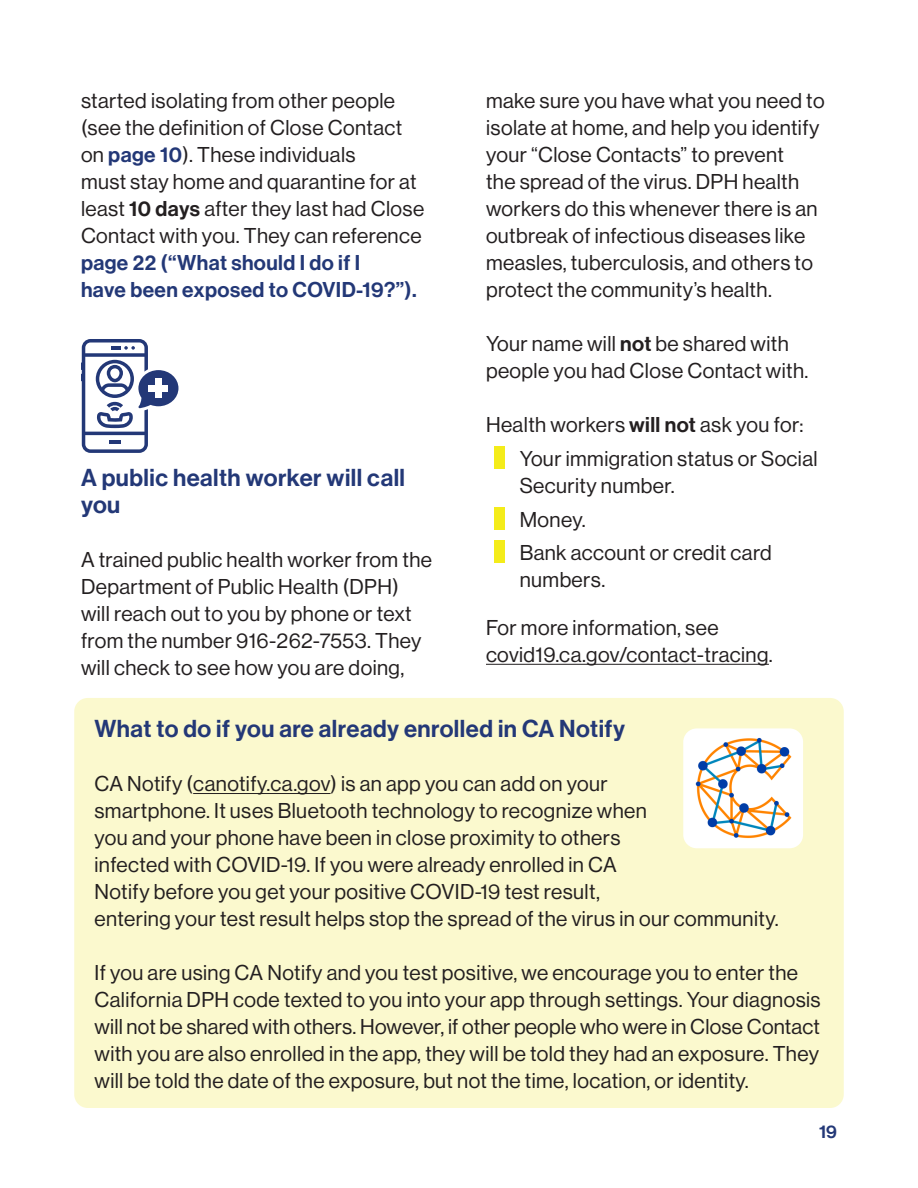
<style>
.page{position:relative;width:918px;height:1188px;background:#fff}
.page>*{position:absolute;margin:0;border:0;box-sizing:border-box;transform-origin:0 0}
.Head_text_box{font:24px/27px "N Haas Grotesk DS Pro 65 Md";letter-spacing:.02em;color:#233877}
.Body{font:21px/27px "N Haas Grotesk DS Pro 55 Rg";letter-spacing:.02em;color:#231f20}
.Body_in_text_box{font:21px/27px "N Haas Grotesk DS Pro 55 Rg";letter-spacing:.02em;color:#231f20}
.Bullet{font:21px/27px "N Haas Grotesk DS Pro 55 Rg";letter-spacing:.02em;color:#231f20}
.t1{font:18px "N Haas Grotesk DS Pro 65 Md";color:#233877}
.s1{font-family:"N Haas Grotesk DS Pro 65 Md";color:#233877}
.s2{font-family:"N Haas Grotesk DS Pro 65 Md"}
.s3{font-size:31.5px;color:#f4ec1a}
</style>
<div class="page">
<hr style="left:486px;top:664px;width:283px;height:1px;background:#231f20">
<div style="left:74px;top:698px;width:770px;height:410px;background:#fbf9ce;border-radius:14px"></div>
<hr style="left:193px;top:793px;width:138px;height:1px;background:#231f20">
<svg style="left:81px;top:339px;width:98px;height:114px"></svg>
<div style="left:155px;top:379px;width:7px;height:19px;background:#fff"></div>
<div style="left:149px;top:385px;width:19px;height:7px;background:#fff"></div>
<img style="left:683px;top:728px;width:120px;height:120px">
<p class="Body" style="left:81px;top:87px;width:345px">started isolating from other people (see the definition of Close Contact on <span class="s1">page 10</span>). These individuals<br>must stay home and quarantine for at least <span class="s2">10 days</span> after they last had Close Contact with you. They can reference <span class="s1">page 22 (“What should I do if I<br>have been exposed to COVID-19?”).</span></p>
<h2 class="Head_text_box" style="left:81px;top:464px;width:326px">A public health worker will call you</h2>
<p class="Body" style="left:81px;top:546px;width:353px">A trained public health worker from the Department of Public Health (DPH) will reach out to you by phone or text from the number 916-262-7553. They will check to see how you are doing,</p>
<p class="Body" style="left:486px;top:87px;width:340px">make sure you have what you need to isolate at home, and help you identify your “Close Contacts” to prevent<br>the spread of the virus. DPH health workers do this whenever there is an outbreak of infectious diseases like measles, tuberculosis, and others to protect the community’s health.</p>
<p class="Body" style="left:486px;top:330px;width:324px">Your name will <span class="s2">not</span> be shared with people you had Close Contact with.</p>
<p class="Body" style="left:486px;top:411px;width:319px">Health workers <span class="s2">will not</span> ask you for:</p>
<p class="Bullet" style="left:520px;top:445px;width:299px;text-indent:-34px"><span class="s3">I</span>Your immigration status or Social<br>Security number.</p>
<p class="Bullet" style="left:486px;top:506px;width:101px"><span class="s3">I</span>Money.</p>
<p class="Bullet" style="left:520px;top:540px;width:254px;text-indent:-34px"><span class="s3">I</span>Bank account or credit card numbers.</p>
<p class="Body" style="left:486px;top:614px;width:288px">For more information, see covid19.ca.gov/contact-tracing.</p>
<h2 class="Head_text_box" style="left:94px;top:715px;width:532px">What to do if you are already enrolled in CA Notify</h2>
<p class="Body_in_text_box" style="left:94px;top:770px;width:686px">CA Notify (canotify.ca.gov) is an app you can add on your<br>smartphone. It uses Bluetooth technology to recognize when<br>you and your phone have been in close proximity to others<br>infected with COVID-19. If you were already enrolled in CA<br>Notify before you get your positive COVID-19 test result,<br>entering your test result helps stop the spread of the virus in our community.</p>
<p class="Body_in_text_box" style="left:94px;top:959px;width:728px">If you are using CA Notify and you test positive, we encourage you to enter the California DPH code texted to you into your app through settings. Your diagnosis will not be shared with others. However, if other people who were in Close Contact with you are also enrolled in the app, they will be told they had an exposure. They will be told the date of the exposure, but not the time, location, or identity.</p>
<p class="t1" style="left:819px;top:1121px;width:19px">19</p>
</div>
